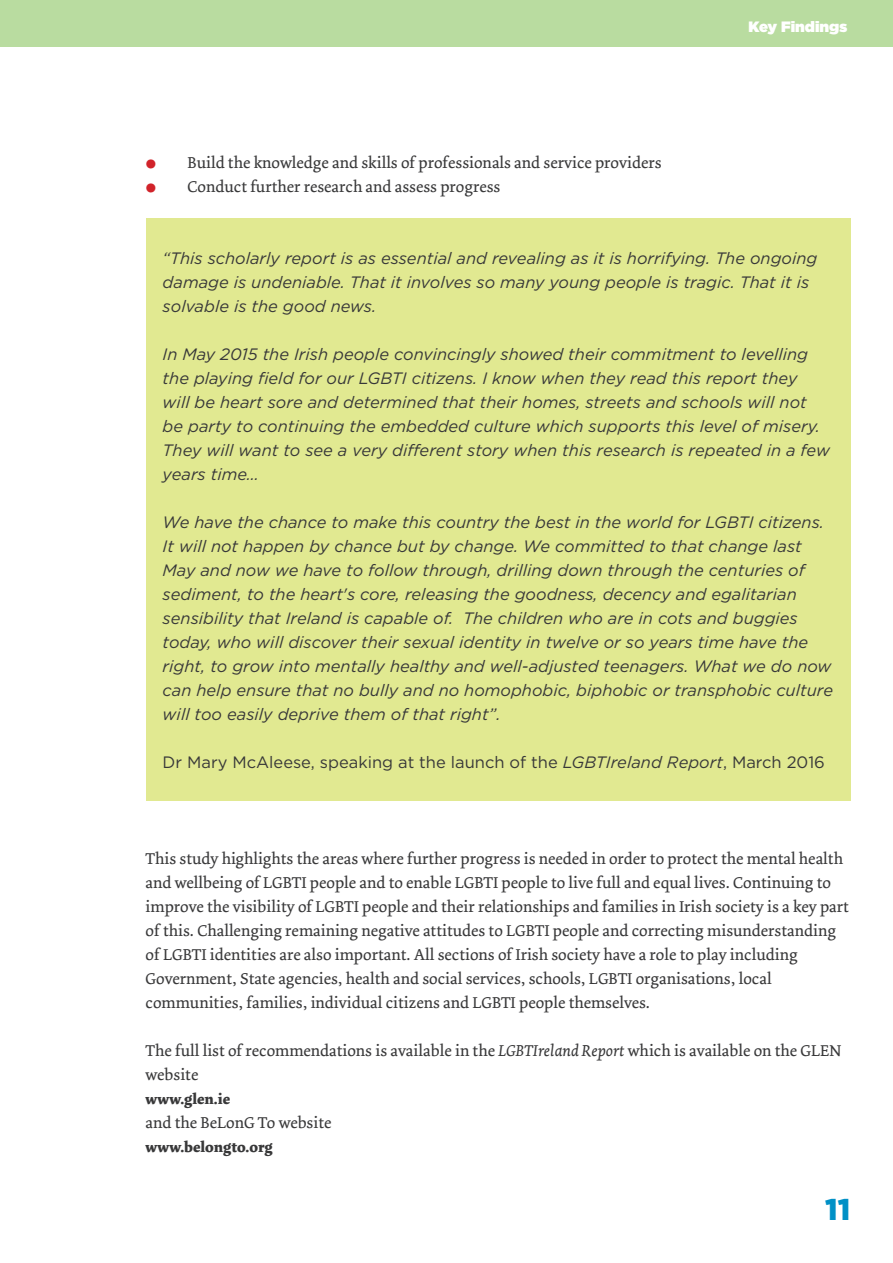
<style>
.page{position:relative;width:893px;height:1263px;background:#fff}
.page>*{position:absolute;margin:0;border:0;box-sizing:border-box;transform-origin:0 0}
.Bullet_list_-_level{font:700 48px "AG Book Rounded Std";color:#d1232a}
.t1{font:900 30px "Gotham HTF";color:#0090c6}
.Paragraph_-_without{font:italic 16.5px/24px "Gotham HTF";color:#383839}
.Paragraph_-_without-2{font:16.5px/24px "Dolly";color:#383839}
.Bullet_list_-_level-2{font:16.5px "Dolly";color:#383839}
.Paragraph_-_without-3{font:16.5px "Gotham HTF";color:#383839}
.Paragraph_-_without-4{font:700 15px "Dolly";color:#383839}
.t2{font:900 15px "Gotham HTF";color:#fff}
.s1{font-style:italic}
</style>
<div class="page">
<div style="left:0;top:0;width:893px;height:47px;background:#b9dca0"></div>
<hr style="left:0;top:0;width:1px;height:47px;background:#99cd75">
<div style="left:146px;top:218px;width:704px;height:582px;background:#e1e991"></div>
<p class="Bullet_list_-_level" style="left:146px;top:124px;width:12px">.</p>
<p class="Bullet_list_-_level-2" style="left:188px;top:153px;width:475px">Build the knowledge and skills of professionals and service providers</p>
<p class="Bullet_list_-_level" style="left:146px;top:148px;width:12px">.</p>
<p class="Bullet_list_-_level-2" style="left:188px;top:177px;width:314px">Conduct further research and assess progress</p>
<p class="t2" style="left:749px;top:18px;width:100px">Key Findings</p>
<p class="Paragraph_-_without" style="left:163px;top:246px;width:656px">“This scholarly report is as essential and revealing as it is horrifying. The ongoing damage is undeniable. That it involves so many young people is tragic. That it is solvable is the good news.</p>
<p class="Paragraph_-_without" style="left:163px;top:342px;width:669px">In May 2015 the Irish people convincingly showed their commitment to levelling the playing field for our LGBTI citizens. I know when they read this report they<br>will be heart sore and determined that their homes, streets and schools will not be party to continuing the embedded culture which supports this level of misery.<br>They will want to see a very different story when this research is repeated in a few years time…</p>
<p class="Paragraph_-_without" style="left:163px;top:510px;width:672px">We have the chance to make this country the best in the world for LGBTI citizens.<br>It will not happen by chance but by change. We committed to that change last May and now we have to follow through, drilling down through the centuries of sediment, to the heart's core, releasing the goodness, decency and egalitarian sensibility that Ireland is capable of. The children who are in cots and buggies today, who will discover their sexual identity in twelve or so years time have the right, to grow into mentally healthy and well-adjusted teenagers. What we do now can help ensure that no bully and no homophobic, biphobic or transphobic culture will too easily deprive them of that right”.</p>
<p class="Paragraph_-_without-3" style="left:163px;top:753px;width:664px">Dr Mary McAleese, speaking at the launch of the <span class="s1">LGBTIreland Report</span>, March 2016</p>
<p class="Paragraph_-_without-2" style="left:146px;top:847px;width:705px">This study highlights the areas where further progress is needed in order to protect the mental health and wellbeing of LGBTI people and to enable LGBTI people to live full and equal lives. Continuing to improve the visibility of LGBTI people and their relationships and families in Irish society is a key part of this. Challenging remaining negative attitudes to LGBTI people and correcting misunderstanding of LGBTI identities are also important. All sections of Irish society have a role to play including Government, State agencies, health and social services, schools, LGBTI organisations, local communities, families, individual citizens and LGBTI people themselves.</p>
<p class="Paragraph_-_without-2" style="left:146px;top:1039px;width:697px">The full list of recommendations is available in the <span class="s1">LGBTIreland Report</span> which is available on the GLEN website</p>
<p class="Paragraph_-_without-4" style="left:146px;top:1090px;width:86px">www.glen.ie</p>
<p class="Paragraph_-_without-2" style="left:146px;top:1111px;width:187px">and the BeLonG To website</p>
<p class="Paragraph_-_without-4" style="left:146px;top:1138px;width:129px">www.belongto.org</p>
<p class="t1" style="left:825px;top:1192px;width:27px">11</p>
</div>
